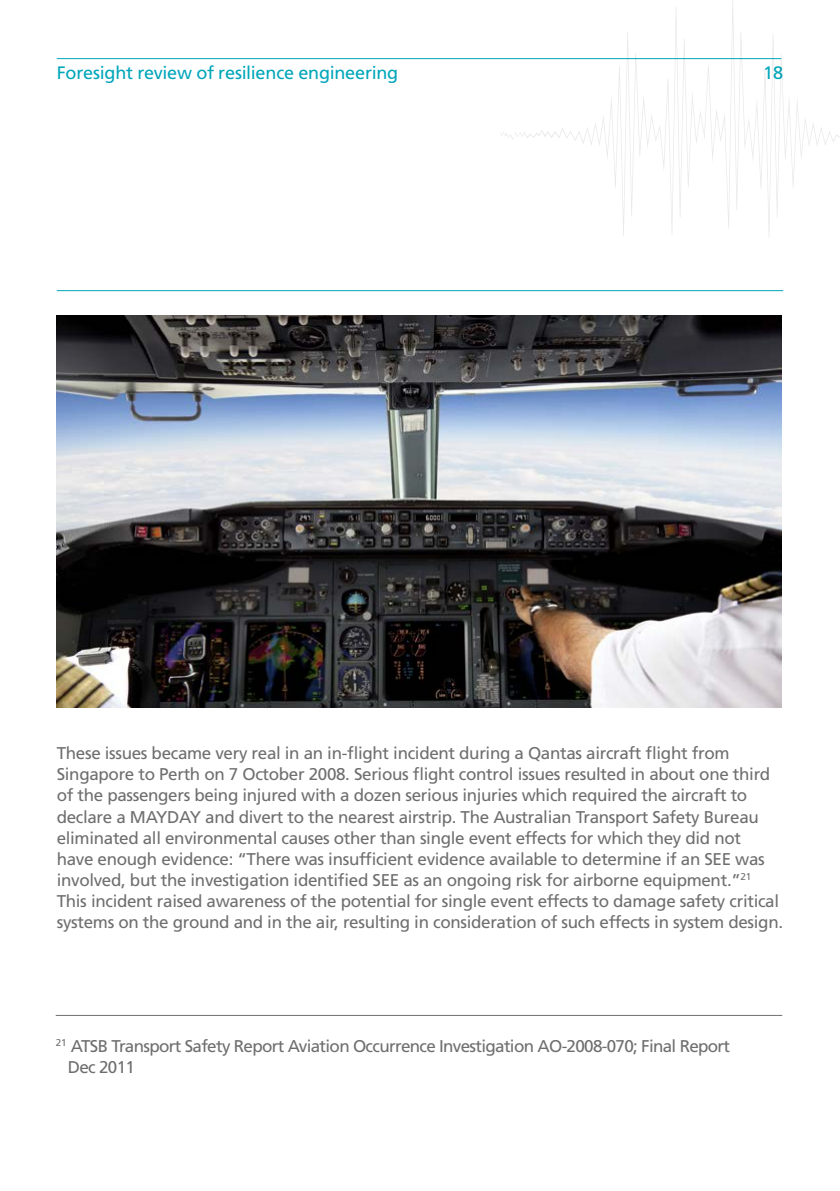
<style>
.page{position:relative;width:840px;height:1191px;background:#fff}
.page>*{position:absolute;margin:0;border:0;box-sizing:border-box;transform-origin:0 0}
.t1{font:18px "Frutiger LT Std";letter-spacing:-.015em;color:#00a6ba}
.t2{font:17px/21px "Frutiger LT Std";letter-spacing:-.02em;color:#706f6f}
.t3{font:17px/21px "Frutiger LT Std";letter-spacing:-.04em;color:#706f6f}
</style>
<div class="page">
<hr style="left:57px;top:58px;width:723px;height:1px;background:#00a6ba">
<hr style="left:57px;top:290px;width:725px;height:1px;background:#00a6ba">
<svg style="left:500px;top:0;width:339px;height:236px"></svg>
<hr style="left:56px;top:1015px;width:725px;height:1px;background:#706f6f">
<img style="left:57px;top:315px;width:723px;height:392px">
<p class="t1" style="left:57px;top:62px;width:343px">Foresight review of resilience engineering</p>
<p class="t1" style="left:762px;top:62px;width:22px">18</p>
<p class="t2" style="left:57px;top:743px;width:727px">These issues became very real in an in-flight incident during a Qantas aircraft flight from Singapore to Perth on 7 October 2008. Serious flight control issues resulted in about one third of the passengers being injured with a dozen serious injuries which required the aircraft to declare a MAYDAY and divert to the nearest airstrip. The Australian Transport Safety Bureau eliminated all environmental causes other than single event effects for which they did not<br>have enough evidence: “There was insufficient evidence available to determine if an SEE was involved, but the investigation identified SEE as an ongoing risk for airborne equipment.”<sup>21<br></sup>This incident raised awareness of the potential for single event effects to damage safety critical systems on the ground and in the air, resulting in consideration of such effects in system design.</p>
<p class="t3" style="left:68px;top:1035px;width:663px;text-indent:-12px"><sup>21</sup> ATSB Transport Safety Report Aviation Occurrence Investigation AO-2008-070; Final Report<br>Dec 2011</p>
</div>
